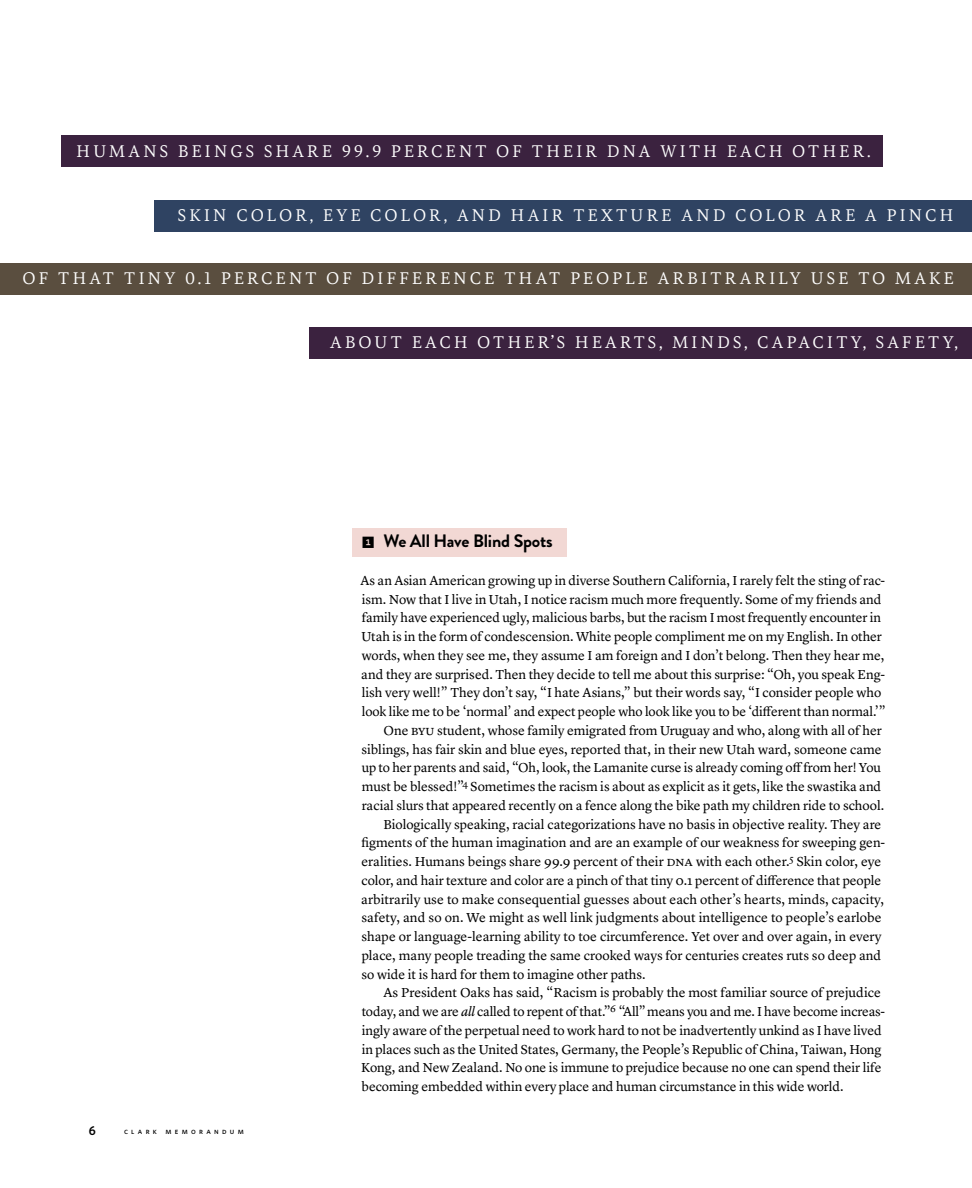
<style>
.page{position:relative;width:972px;height:1188px;background:#fff}
.page>*{position:absolute;margin:0;border:0;box-sizing:border-box;transform-origin:0 0}
.t1{font:18px "Bely";letter-spacing:.155em;color:#fff}
.t2{font:700 18px "Brandon Grotesque";letter-spacing:-.01em;color:#000}
.t3{font:13.5px "Lyon Text";color:#000}
.t4{font:12.75px "Whitney Semibold SC";color:#000}
.t5{font:8.25px "Whitney Medium SC";letter-spacing:.4em;color:#000}
.s1{font-family:"Whitney Index Black Square Bd";font-weight:400;font-size:13.5px}
.s2{font-style:italic}
</style>
<div class="page">
<div style="left:61px;top:135px;width:822px;height:32px;background:#3b223f"></div>
<div style="left:353px;top:528px;width:214px;height:28px;background:#f2d8d4"></div>
<div style="left:154px;top:200px;width:818px;height:32px;background:#2f4362"></div>
<div style="left:0;top:263px;width:972px;height:32px;background:#5a4e3f"></div>
<div style="left:309px;top:327px;width:663px;height:31px;background:#3b223f"></div>
<h1 class="t1" style="left:76px;top:138px;width:796px">HUMANS BEINGS SHARE 99.9 PERCENT OF THEIR DNA WITH EACH OTHER.</h1>
<h1 class="t1" style="left:177px;top:202px;width:778px">SKIN COLOR, EYE COLOR, AND HAIR TEXTURE AND COLOR ARE A PINCH</h1>
<h1 class="t1" style="left:23px;top:266px;width:933px">OF THAT TINY 0.1 PERCENT OF DIFFERENCE THAT PEOPLE ARBITRARILY USE TO MAKE</h1>
<h1 class="t1" style="left:330px;top:329px;width:630px">ABOUT EACH OTHER’S HEARTS, MINDS, CAPACITY, SAFETY,</h1>
<p class="t4" style="left:89px;top:1123px;width:9px">6</p>
<p class="t5" style="left:124px;top:1126px;width:121px">clark memorandum</p>
<h1 class="t2" style="left:362px;top:528px;width:192px"><span class="s1">1</span> We All Have Blind Spots</h1>
<p class="t3" style="left:361px;top:570px;width:526px">As an Asian American growing up in diverse Southern California, I rarely felt the sting of rac-</p>
<p class="t3" style="left:362px;top:589px;width:521px">ism. Now that I live in Utah, I notice racism much more frequently. Some of my friends and</p>
<p class="t3" style="left:362px;top:607px;width:521px">family have experienced ugly, malicious barbs, but the racism I most frequently encounter in</p>
<p class="t3" style="left:361px;top:626px;width:522px">Utah is in the form of condescension. White people compliment me on my English. In other</p>
<p class="t3" style="left:362px;top:645px;width:524px">words, when they see me, they assume I am foreign and I don’t belong. Then they hear me,</p>
<p class="t3" style="left:361px;top:664px;width:525px">and they are surprised. Then they decide to tell me about this surprise: “Oh, you speak Eng-</p>
<p class="t3" style="left:362px;top:682px;width:521px">lish very well!” They don’t say, “I hate Asians,” but their words say, “I consider people who</p>
<p class="t3" style="left:362px;top:701px;width:525px">look like me to be ‘normal’ and expect people who look like you to be ‘different than normal.’”</p>
<p class="t3" style="left:384px;top:720px;width:500px">One byu student, whose family emigrated from Uruguay and who, along with all of her</p>
<p class="t3" style="left:362px;top:739px;width:522px">siblings, has fair skin and blue eyes, reported that, in their new Utah ward, someone came</p>
<p class="t3" style="left:362px;top:757px;width:521px">up to her parents and said, “Oh, look, the Lamanite curse is already coming off from her! You</p>
<p class="t3" style="left:362px;top:776px;width:521px">must be blessed!”<sup>4</sup> Sometimes the racism is about as explicit as it gets, like the swastika and</p>
<p class="t3" style="left:362px;top:795px;width:524px">racial slurs that appeared recently on a fence along the bike path my children ride to school.</p>
<p class="t3" style="left:384px;top:814px;width:499px">Biologically speaking, racial categorizations have no basis in objective reality. They are</p>
<p class="t3" style="left:361px;top:832px;width:525px">figments of the human imagination and are an example of our weakness for sweeping gen-</p>
<p class="t3" style="left:361px;top:851px;width:521px">eralities. Humans beings share 99.9 percent of their dna with each other.<sup>5</sup> Skin color, eye</p>
<p class="t3" style="left:362px;top:870px;width:521px">color, and hair texture and color are a pinch of that tiny 0.1 percent of difference that people</p>
<p class="t3" style="left:361px;top:889px;width:524px">arbitrarily use to make consequential guesses about each other’s hearts, minds, capacity,</p>
<p class="t3" style="left:362px;top:907px;width:521px">safety, and so on. We might as well link judgments about intelligence to people’s earlobe</p>
<p class="t3" style="left:362px;top:926px;width:521px">shape or language-learning ability to toe circumference. Yet over and over again, in every</p>
<p class="t3" style="left:362px;top:945px;width:521px">place, many people treading the same crooked ways for centuries creates ruts so deep and</p>
<p class="t3" style="left:362px;top:964px;width:286px">so wide it is hard for them to imagine other paths.</p>
<p class="t3" style="left:383px;top:982px;width:499px">As President Oaks has said, “Racism is probably the most familiar source of prejudice</p>
<p class="t3" style="left:362px;top:1001px;width:525px">today, and we are <span class="s2">all</span> called to repent of that.”<sup>6</sup> “All” means you and me. I have become increas-</p>
<p class="t3" style="left:362px;top:1020px;width:522px">ingly aware of the perpetual need to work hard to not be inadvertently unkind as I have lived</p>
<p class="t3" style="left:362px;top:1039px;width:521px">in places such as the United States, Germany, the People’s Republic of China, Taiwan, Hong</p>
<p class="t3" style="left:361px;top:1057px;width:522px">Kong, and New Zealand. No one is immune to prejudice because no one can spend their life</p>
<p class="t3" style="left:362px;top:1076px;width:483px">becoming embedded within every place and human circumstance in this wide world.</p>
</div>
